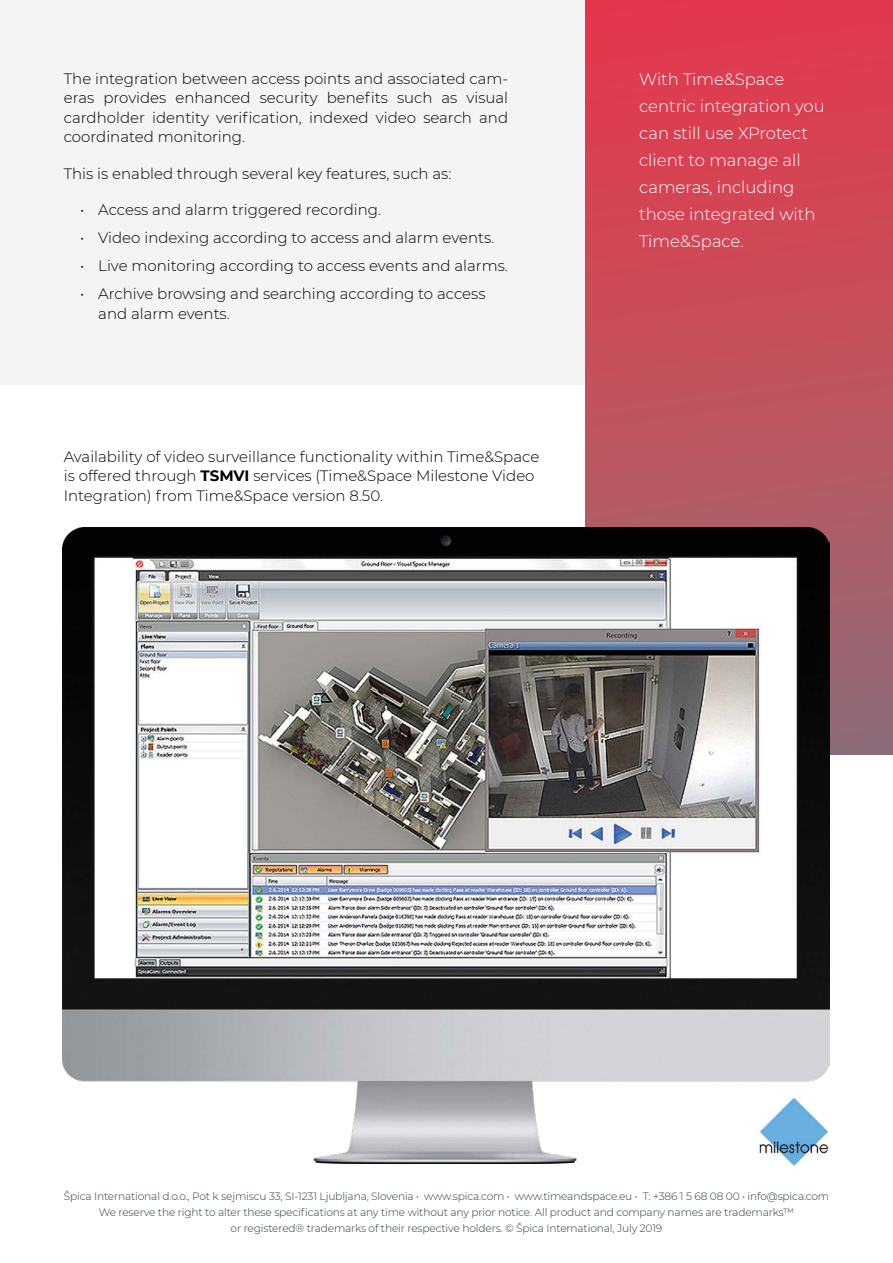
<style>
.page{position:relative;width:893px;height:1263px;background:#fff}
.page>*{position:absolute;margin:0;border:0;box-sizing:border-box;transform-origin:0 0}
.t1{font:300 16.5px/27px "Montserrat";color:#fff}
.t2{font:300 15px/19.5px "Montserrat";color:#000}
.t3{font:300 10.65px/15.9px "Montserrat";letter-spacing:-.015em;color:#2e3b3e;text-align:center}
.s1{font-weight:700}
</style>
<div class="page">
<div style="left:0;top:0;width:893px;height:385px;background:#f4f4f4"></div>
<div style="left:585px;top:0;width:308px;height:755px;background:linear-gradient(to bottom,#eb384b,#8e6b73)"></div>
<img style="left:62px;top:527px;width:767px;height:636px">
<img style="left:758px;top:1097px;width:71px;height:69px">
<p class="t2" style="left:64px;top:68px;width:446px;text-align:justify">The integration between access points and associated cam&shy;eras provides enhanced security benefits such as visual cardholder identity verification, indexed video search and coordinated monitoring.</p>
<p class="t2" style="left:64px;top:163px;width:389px">This is enabled through several key features, such as:</p>
<p class="t2" style="left:80px;top:199px;width:302px">• Access and alarm triggered recording.</p>
<p class="t2" style="left:80px;top:227px;width:415px">• Video indexing according to access and alarm events.</p>
<p class="t2" style="left:80px;top:256px;width:429px">• Live monitoring according to access events and alarms.</p>
<p class="t2" style="left:98px;top:284px;width:389px;text-indent:-18px">• Archive browsing and searching according to access and alarm events.</p>
<p class="t2" style="left:64px;top:446px;width:477px">Availability of video surveillance functionality within Time&amp;Space is offered through <span class="s1">TSMVI</span> services (Time&amp;Space Milestone Video<br>Integration) from Time&amp;Space version 8.50.</p>
<p class="t1" style="left:639px;top:65px;width:187px">With Time&amp;Space centric integration you can still use XProtect client to manage all cameras, including those integrated with<br>Time&amp;Space.</p>
<p class="t3" style="left:64px;top:1188px;width:767px">Špica International d.o.o., Pot k sejmiscu 33, SI-1231 Ljubljana, Slovenia • www.spica.com • www.timeandspace.eu • T: +386 1 5 68 08 00 • info@spica.com<br>We reserve the right to alter these specifications at any time without any prior notice. All product and company names are trademarks™<br>or registered® trademarks of their respective holders. © Špica International, July 2019</p>
</div>
